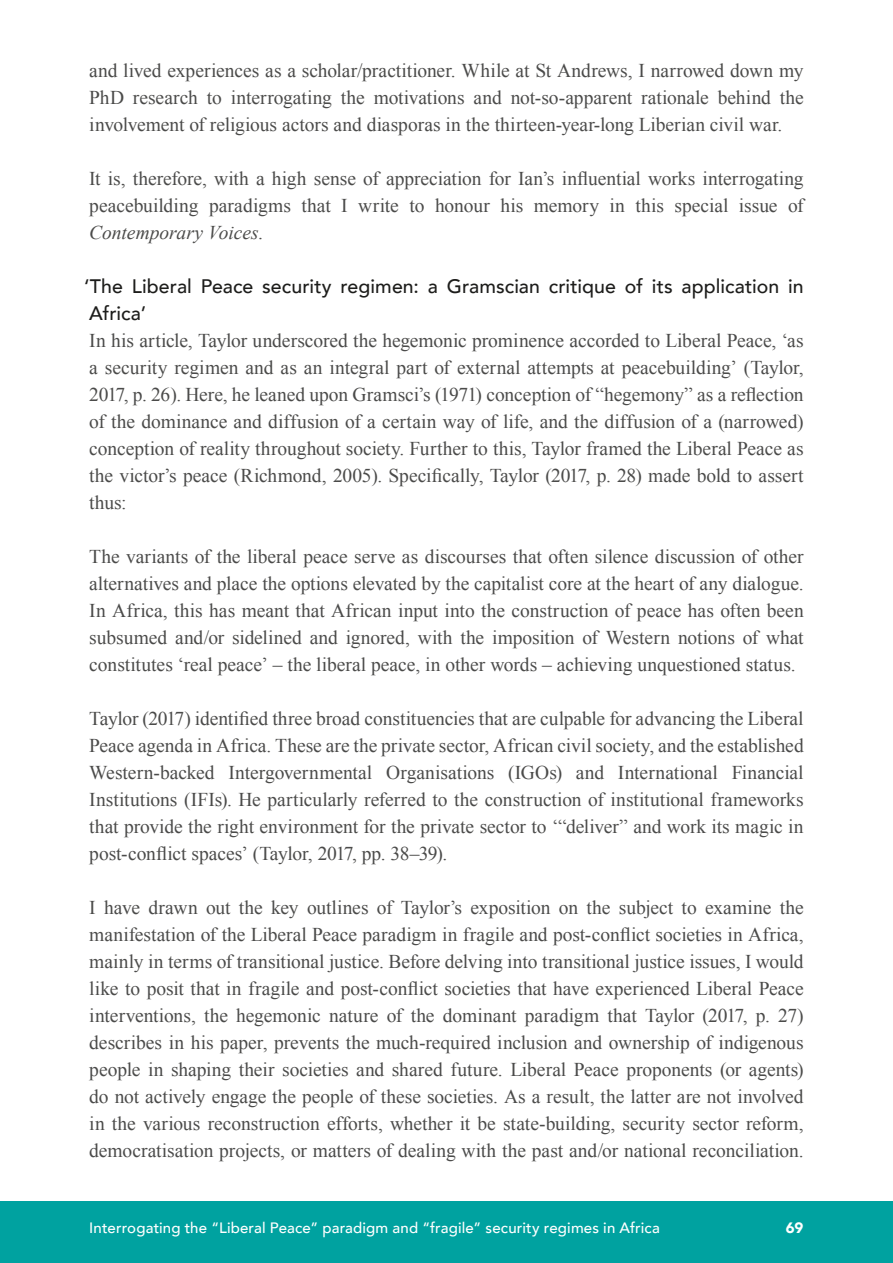
<style>
.page{position:relative;width:893px;height:1263px;background:#fff}
.page>*{position:absolute;margin:0;border:0;box-sizing:border-box;transform-origin:0 0}
.t1{font:19.5px/27px "Times New Roman";color:#4b4b4a;text-align:justify}
.Subheading{font:500 19.5px/27px "Avenir";letter-spacing:.005em;color:#1d1d1b}
.t2{font:500 15px "Avenir";letter-spacing:.01em;color:#fff}
.t3{font:900 15px "Avenir";color:#fff}
.s1{font-style:italic}
</style>
<div class="page">
<div style="left:0;top:1201px;width:893px;height:62px;background:#00a2a0"></div>
<p class="t1" style="left:89px;top:56px;width:716px">and lived experiences as a scholar/practitioner. While at St Andrews, I narrowed down my PhD research to interrogating the motivations and not-so-apparent rationale behind the involvement of religious actors and diasporas in the thirteen-year-long Liberian civil war.</p>
<p class="t1" style="left:89px;top:164px;width:716px">It is, therefore, with a high sense of appreciation for Ian’s influential works interrogating peacebuilding paradigms that I write to honour his memory in this special issue of <span class="s1">Contemporary Voices</span>.</p>
<h2 class="Subheading" style="left:84px;top:271px;width:721px">‘The Liberal Peace security regimen: a Gramscian critique of its application in<br>Africa’</h2>
<p class="t1" style="left:89px;top:326px;width:716px">In his article, Taylor underscored the hegemonic prominence accorded to Liberal Peace, ‘as a security regimen and as an integral part of external attempts at peacebuilding’ (Taylor, 2017, p. 26). Here, he leaned upon Gramsci’s (1971) conception of “hegemony” as a reflection of the dominance and diffusion of a certain way of life, and the diffusion of a (narrowed) conception of reality throughout society. Further to this, Taylor framed the Liberal Peace as the victor’s peace (Richmond, 2005). Specifically, Taylor (2017, p. 28) made bold to assert thus:</p>
<p class="t1" style="left:89px;top:542px;width:716px">The variants of the liberal peace serve as discourses that often silence discussion of other alternatives and place the options elevated by the capitalist core at the heart of any dialogue.<br>In Africa, this has meant that African input into the construction of peace has often been subsumed and/or sidelined and ignored, with the imposition of Western notions of what constitutes ‘real peace’ – the liberal peace, in other words – achieving unquestioned status.</p>
<p class="t1" style="left:89px;top:704px;width:716px">Taylor (2017) identified three broad constituencies that are culpable for advancing the Liberal Peace agenda in Africa. These are the private sector, African civil society, and the established Western-backed Intergovernmental Organisations (IGOs) and International Financial Institutions (IFIs). He particularly referred to the construction of institutional frameworks that provide the right environment for the private sector to ‘“deliver” and work its magic in post-conflict spaces’ (Taylor, 2017, pp. 38–39).</p>
<p class="t1" style="left:89px;top:893px;width:716px">I have drawn out the key outlines of Taylor’s exposition on the subject to examine the manifestation of the Liberal Peace paradigm in fragile and post-conflict societies in Africa, mainly in terms of transitional justice. Before delving into transitional justice issues, I would like to posit that in fragile and post-conflict societies that have experienced Liberal Peace interventions, the hegemonic nature of the dominant paradigm that Taylor (2017, p. 27) describes in his paper, prevents the much-required inclusion and ownership of indigenous people in shaping their societies and shared future. Liberal Peace proponents (or agents) do not actively engage the people of these societies. As a result, the latter are not involved in the various reconstruction efforts, whether it be state-building, security sector reform, democratisation projects, or matters of dealing with the past and/or national reconciliation.</p>
<p class="t2" style="left:89px;top:1214px;width:572px">Interrogating the “Liberal Peace” paradigm and “fragile” security regimes in Africa</p>
<p class="t3" style="left:786px;top:1214px;width:19px">69</p>
</div>
